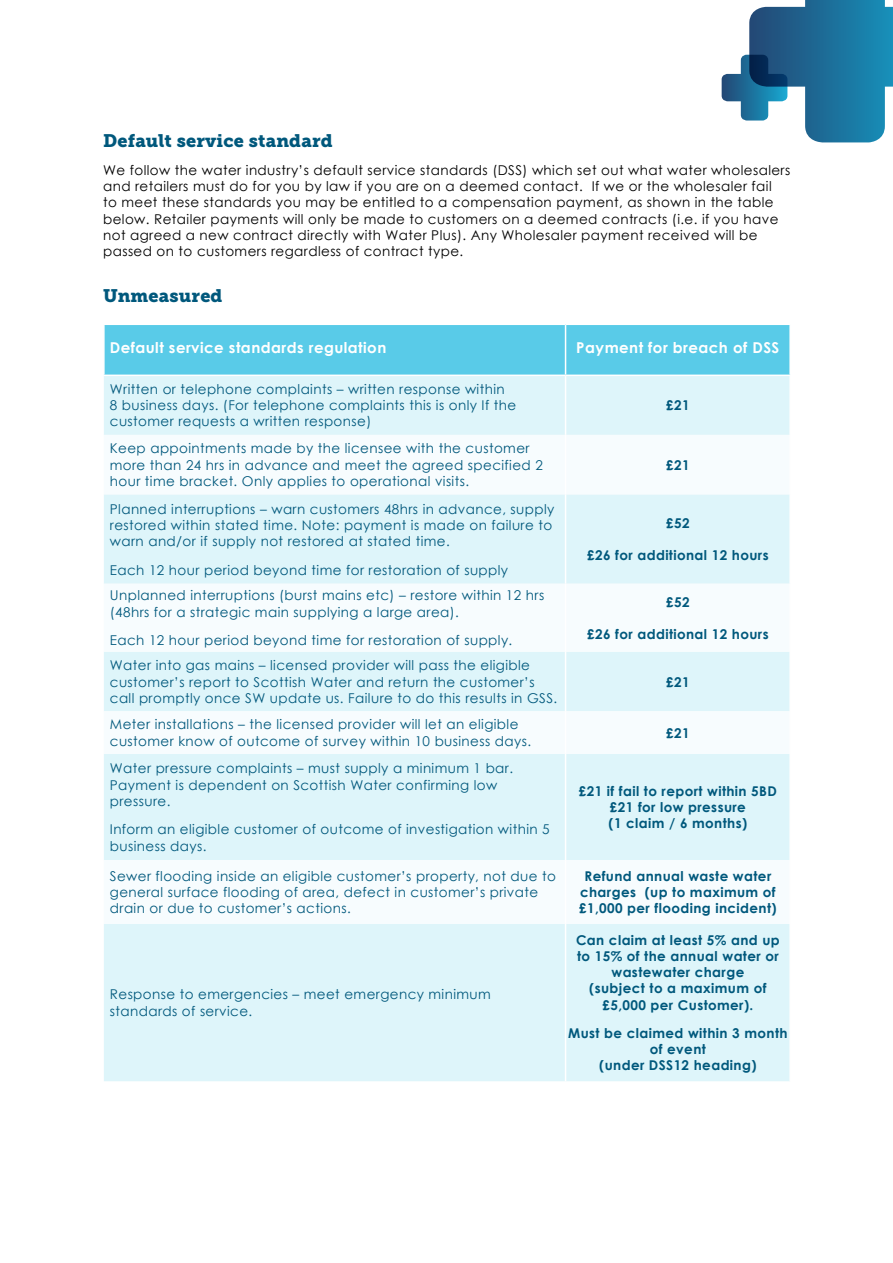
<style>
.page{position:relative;width:893px;height:1263px;background:#fff}
.page>*{position:absolute;margin:0;border:0;box-sizing:border-box;transform-origin:0 0}
.t1{font:18px "Museo Slab 900";letter-spacing:.01em;color:#00587c}
.t2{font:700 15px "Century Gothic";letter-spacing:.03em;color:#fff}
.t3{font:13.5px/16.2px "Century Gothic";letter-spacing:.03em;color:#00587c}
.t4{font:13.5px/16.2px "Century Gothic";letter-spacing:.03em;color:#000}
.t5{font:700 13.5px/16.2px "Century Gothic";letter-spacing:.03em;color:#00587c;text-align:center}
</style>
<div class="page">
<div style="left:105px;top:325px;width:684px;height:50px;background:#59cbe8"></div>
<div style="left:104px;top:376px;width:685px;height:705px;background:#def5fa"></div>
<svg style="left:104px;top:435px;width:685px;height:489px;fill:#def5fa"></svg>
<hr style="left:565px;top:325px;width:1px;height:50px;background:#fff">
<hr style="left:565px;top:376px;width:1px;height:59px;background:#fff">
<hr style="left:565px;top:435px;width:1px;height:59px;background:#fff">
<hr style="left:565px;top:494px;width:1px;height:90px;background:#fff">
<hr style="left:565px;top:584px;width:1px;height:68px;background:#fff">
<hr style="left:565px;top:711px;width:1px;height:43px;background:#fff">
<hr style="left:565px;top:652px;width:1px;height:59px;background:#fff">
<hr style="left:565px;top:754px;width:1px;height:106px;background:#fff">
<hr style="left:565px;top:924px;width:1px;height:157px;background:#fff">
<hr style="left:565px;top:860px;width:1px;height:64px;background:#fff">
<svg style="left:722px;top:0;width:171px;height:142px"></svg>
<h1 class="t1" style="left:103px;top:131px;width:231px">Default service standard</h1>
<p class="t4" style="left:103px;top:162px;width:689px">We follow the water industry’s default service standards (DSS) which set out what water wholesalers and retailers must do for you by law if you are on a deemed contact. If we or the wholesaler fail<br>to meet these standards you may be entitled to a compensation payment, as shown in the table below. Retailer payments will only be made to customers on a deemed contracts (i.e. if you have not agreed a new contract directly with Water Plus). Any Wholesaler payment received will be passed on to customers regardless of contract type.</p>
<h1 class="t1" style="left:103px;top:285px;width:121px">Unmeasured</h1>
<p class="t2" style="left:110px;top:336px;width:278px">Default service standards regulation</p>
<p class="t2" style="left:576px;top:336px;width:205px">Payment for breach of DSS</p>
<p class="t3" style="left:110px;top:381px;width:408px">Written or telephone complaints – written response within<br>8 business days. (For telephone complaints this is only If the customer requests a written response)</p>
<p class="t5" style="left:666px;top:397px;width:25px">£21</p>
<p class="t3" style="left:110px;top:440px;width:434px">Keep appointments made by the licensee with the customer more than 24 hrs in advance and meet the agreed specified 2 hour time bracket. Only applies to operational visits.</p>
<p class="t3" style="left:110px;top:500px;width:446px">Planned interruptions – warn customers 48hrs in advance, supply restored within stated time. Note: payment is made on failure to warn and/or if supply not restored at stated time.</p>
<p class="t3" style="left:110px;top:561px;width:400px">Each 12 hour period beyond time for restoration of supply</p>
<p class="t3" style="left:110px;top:587px;width:436px">Unplanned interruptions (burst mains etc) – restore within 12 hrs (48hrs for a strategic main supplying a large area).</p>
<p class="t3" style="left:110px;top:632px;width:404px">Each 12 hour period beyond time for restoration of supply.</p>
<p class="t3" style="left:110px;top:657px;width:449px">Water into gas mains – licensed provider will pass the eligible customer’s report to Scottish Water and return the customer’s call promptly once SW update us. Failure to do this results in GSS.</p>
<p class="t5" style="left:666px;top:456px;width:25px">£21</p>
<p class="t5" style="left:666px;top:514px;width:25px">£52</p>
<p class="t5" style="left:587px;top:547px;width:183px">£26 for additional 12 hours</p>
<p class="t5" style="left:666px;top:593px;width:25px">£52</p>
<p class="t5" style="left:587px;top:625px;width:183px">£26 for additional 12 hours</p>
<p class="t5" style="left:666px;top:673px;width:25px">£21</p>
<p class="t3" style="left:110px;top:716px;width:423px">Meter installations – the licensed provider will let an eligible customer know of outcome of survey within 10 business days.</p>
<p class="t5" style="left:666px;top:724px;width:25px">£21</p>
<p class="t3" style="left:110px;top:760px;width:405px">Water pressure complaints – must supply a minimum 1 bar.<br>Payment is dependent on Scottish Water confirming low pressure.</p>
<p class="t3" style="left:110px;top:821px;width:441px">Inform an eligible customer of outcome of investigation within 5 business days.</p>
<p class="t5" style="left:579px;top:782px;width:200px">£21 if fail to report within 5BD £21 for low pressure<br>(1 claim / 6 months)</p>
<p class="t3" style="left:110px;top:868px;width:448px">Sewer flooding inside an eligible customer’s property, not due to general surface flooding of area, defect in customer’s private drain or due to customer’s actions.</p>
<p class="t5" style="left:579px;top:867px;width:199px">Refund annual waste water charges (up to maximum of £1,000 per flooding incident)</p>
<p class="t3" style="left:110px;top:986px;width:382px">Response to emergencies – meet emergency minimum standards of service.</p>
<p class="t5" style="left:576px;top:931px;width:205px">Can claim at least 5% and up to 15% of the annual water or wastewater charge<br>(subject to a maximum of £5,000 per Customer).</p>
<p class="t5" style="left:568px;top:1024px;width:221px">Must be claimed within 3 month of event<br>(under DSS12 heading)</p>
</div>
